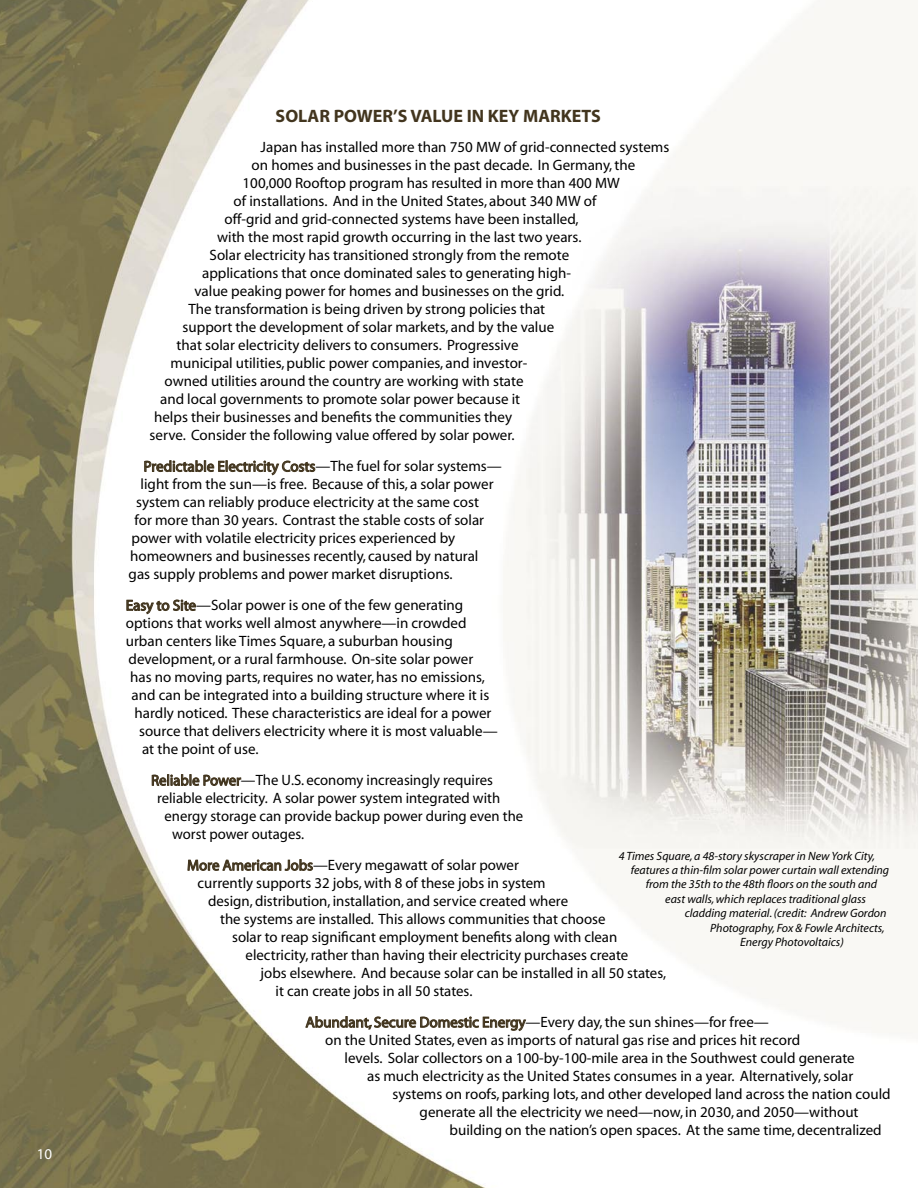
<style>
.page{position:relative;width:918px;height:1188px;background:#fff}
.page>*{position:absolute;margin:0;border:0;box-sizing:border-box;transform-origin:0 0}
.bodycopy{font:700 18px "Myriad";color:#42351e}
.bodycopy-2{font:15px "Myriad";color:#000}
.bodycopy-3{font:15px "Myriad";color:#42351e}
.subheads{font:15px "Myriad";color:#fff}
.captions{font:italic 12px "Myriad";color:#000}
.s1{color:#000}
.s2{color:#42351e}
</style>
<div class="page">
<img style="left:0;top:0;width:918px;height:1188px">
<svg style="left:144px;top:459px;width:172px;height:17px"></svg>
<svg style="left:126px;top:598px;width:70px;height:17px"></svg>
<svg style="left:151px;top:772px;width:91px;height:22px"></svg>
<svg style="left:187px;top:854px;width:126px;height:21px"></svg>
<svg style="left:305px;top:1002px;width:222px;height:43px"></svg>
<p class="subheads" style="left:37px;top:1146px;width:17px">10</p>
<p class="bodycopy" style="left:276px;top:106px;width:327px">SOLAR POWER’S VALUE IN KEY MARKETS</p>
<p class="bodycopy-2" style="left:261px;top:140px;width:410px">Japan has installed more than 750 MW of grid-connected systems</p>
<p class="bodycopy-2" style="left:252px;top:158px;width:385px">on homes and businesses in the past decade. In Germany, the</p>
<p class="bodycopy-2" style="left:243px;top:176px;width:379px">100,000 Rooftop program has resulted in more than 400 MW</p>
<p class="bodycopy-2" style="left:234px;top:194px;width:364px">of installations. And in the United States, about 340 MW of</p>
<p class="bodycopy-2" style="left:225px;top:212px;width:355px">off-grid and grid-connected systems have been installed,</p>
<p class="bodycopy-2" style="left:217px;top:230px;width:366px">with the most rapid growth occurring in the last two years.</p>
<p class="bodycopy-2" style="left:210px;top:248px;width:361px">Solar electricity has transitioned strongly from the remote</p>
<p class="bodycopy-2" style="left:202px;top:266px;width:370px">applications that once dominated sales to generating high-</p>
<p class="bodycopy-2" style="left:195px;top:284px;width:371px">value peaking power for homes and businesses on the grid.</p>
<p class="bodycopy-2" style="left:189px;top:302px;width:358px">The transformation is being driven by strong policies that</p>
<p class="bodycopy-2" style="left:183px;top:320px;width:373px">support the development of solar markets, and by the value</p>
<p class="bodycopy-2" style="left:177px;top:338px;width:343px">that solar electricity delivers to consumers. Progressive</p>
<p class="bodycopy-2" style="left:171px;top:356px;width:358px">municipal utilities, public power companies, and investor-</p>
<p class="bodycopy-2" style="left:165px;top:374px;width:360px">owned utilities around the country are working with state</p>
<p class="bodycopy-2" style="left:160px;top:392px;width:362px">and local governments to promote solar power because it</p>
<p class="bodycopy-2" style="left:154px;top:410px;width:359px">helps their businesses and benefits the communities they</p>
<p class="bodycopy-2" style="left:150px;top:428px;width:367px">serve. Consider the following value offered by solar power.</p>
<p class="bodycopy-3" style="left:144px;top:459px;width:360px">Predictable Electricity Costs<span class="s1">—The fuel for solar systems—</span></p>
<p class="bodycopy-2" style="left:141px;top:477px;width:355px">light from the sun—is free. Because of this, a solar power</p>
<p class="bodycopy-2" style="left:136px;top:495px;width:344px">system can reliably produce electricity at the same cost</p>
<p class="bodycopy-2" style="left:135px;top:513px;width:351px">for more than 30 years. Contrast the stable costs of solar</p>
<p class="bodycopy-2" style="left:132px;top:531px;width:325px">power with volatile electricity prices experienced by</p>
<p class="bodycopy-2" style="left:130px;top:549px;width:350px">homeowners and businesses recently, caused by natural</p>
<p class="bodycopy-2" style="left:129px;top:567px;width:325px">gas supply problems and power market disruptions.</p>
<p class="bodycopy-2" style="left:126px;top:598px;width:339px"><span class="s2">Easy to Site</span>—Solar power is one of the few generating</p>
<p class="bodycopy-2" style="left:126px;top:616px;width:342px">options that works well almost anywhere—in crowded</p>
<p class="bodycopy-2" style="left:126px;top:634px;width:328px">urban centers like Times Square, a suburban housing</p>
<p class="bodycopy-2" style="left:129px;top:652px;width:346px">development, or a rural farmhouse. On-site solar power</p>
<p class="bodycopy-2" style="left:130px;top:670px;width:356px">has no moving parts, requires no water, has no emissions,</p>
<p class="bodycopy-2" style="left:132px;top:688px;width:359px">and can be integrated into a building structure where it is</p>
<p class="bodycopy-2" style="left:135px;top:706px;width:358px">hardly noticed. These characteristics are ideal for a power</p>
<p class="bodycopy-2" style="left:139px;top:724px;width:360px">source that delivers electricity where it is most valuable—</p>
<p class="bodycopy-2" style="left:142px;top:742px;width:118px">at the point of use.</p>
<p class="bodycopy-2" style="left:151px;top:773px;width:343px"><span class="s2">Reliable Power</span>—The U.S. economy increasingly requires</p>
<p class="bodycopy-2" style="left:157px;top:791px;width:345px">reliable electricity. A solar power system integrated with</p>
<p class="bodycopy-2" style="left:165px;top:809px;width:360px">energy storage can provide backup power during even the</p>
<p class="bodycopy-2" style="left:172px;top:827px;width:134px">worst power outages.</p>
<p class="bodycopy-2" style="left:187px;top:858px;width:333px"><span class="s2">More American Jobs</span>—Every megawatt of solar power</p>
<p class="bodycopy-2" style="left:198px;top:876px;width:350px">currently supports 32 jobs, with 8 of these jobs in system</p>
<p class="bodycopy-2" style="left:208px;top:894px;width:362px">design, distribution, installation, and service created where</p>
<p class="bodycopy-2" style="left:220px;top:912px;width:387px">the systems are installed. This allows communities that choose</p>
<p class="bodycopy-2" style="left:232px;top:930px;width:387px">solar to reap significant employment benefits along with clean</p>
<p class="bodycopy-2" style="left:246px;top:948px;width:384px">electricity, rather than having their electricity purchases create</p>
<p class="bodycopy-2" style="left:261px;top:966px;width:407px">jobs elsewhere. And because solar can be installed in all 50 states,</p>
<p class="bodycopy-2" style="left:276px;top:984px;width:198px">it can create jobs in all 50 states.</p>
<p class="bodycopy-2" style="left:306px;top:1015px;width:465px"><span class="s2">Abundant, Secure Domestic Energy</span>—Every day, the sun shines—for free—</p>
<p class="bodycopy-2" style="left:325px;top:1033px;width:477px">on the United States, even as imports of natural gas rise and prices hit record</p>
<p class="bodycopy-2" style="left:345px;top:1051px;width:512px">levels. Solar collectors on a 100-by-100-mile area in the Southwest could generate</p>
<p class="bodycopy-2" style="left:367px;top:1069px;width:488px">as much electricity as the United States consumes in a year. Alternatively, solar</p>
<p class="bodycopy-2" style="left:393px;top:1087px;width:500px">systems on roofs, parking lots, and other developed land across the nation could</p>
<p class="bodycopy-2" style="left:420px;top:1105px;width:440px">generate all the electricity we need—now, in 2030, and 2050—without</p>
<p class="bodycopy-2" style="left:450px;top:1123px;width:434px">building on the nation’s open spaces. At the same time, decentralized</p>
<p class="captions" style="left:619px;top:850px;width:258px">4 Times Square, a 48-story skyscraper in New York City,</p>
<p class="captions" style="left:631px;top:864px;width:260px">features a thin-film solar power curtain wall extending</p>
<p class="captions" style="left:646px;top:878px;width:233px">from the 35th to the 48th floors on the south and</p>
<p class="captions" style="left:665px;top:893px;width:202px">east walls, which replaces traditional glass</p>
<p class="captions" style="left:685px;top:907px;width:203px">cladding material. (credit: Andrew Gordon</p>
<p class="captions" style="left:710px;top:922px;width:176px">Photography, Fox &amp; Fowle Architects,</p>
<p class="captions" style="left:740px;top:936px;width:105px">Energy Photovoltaics)</p>
</div>
